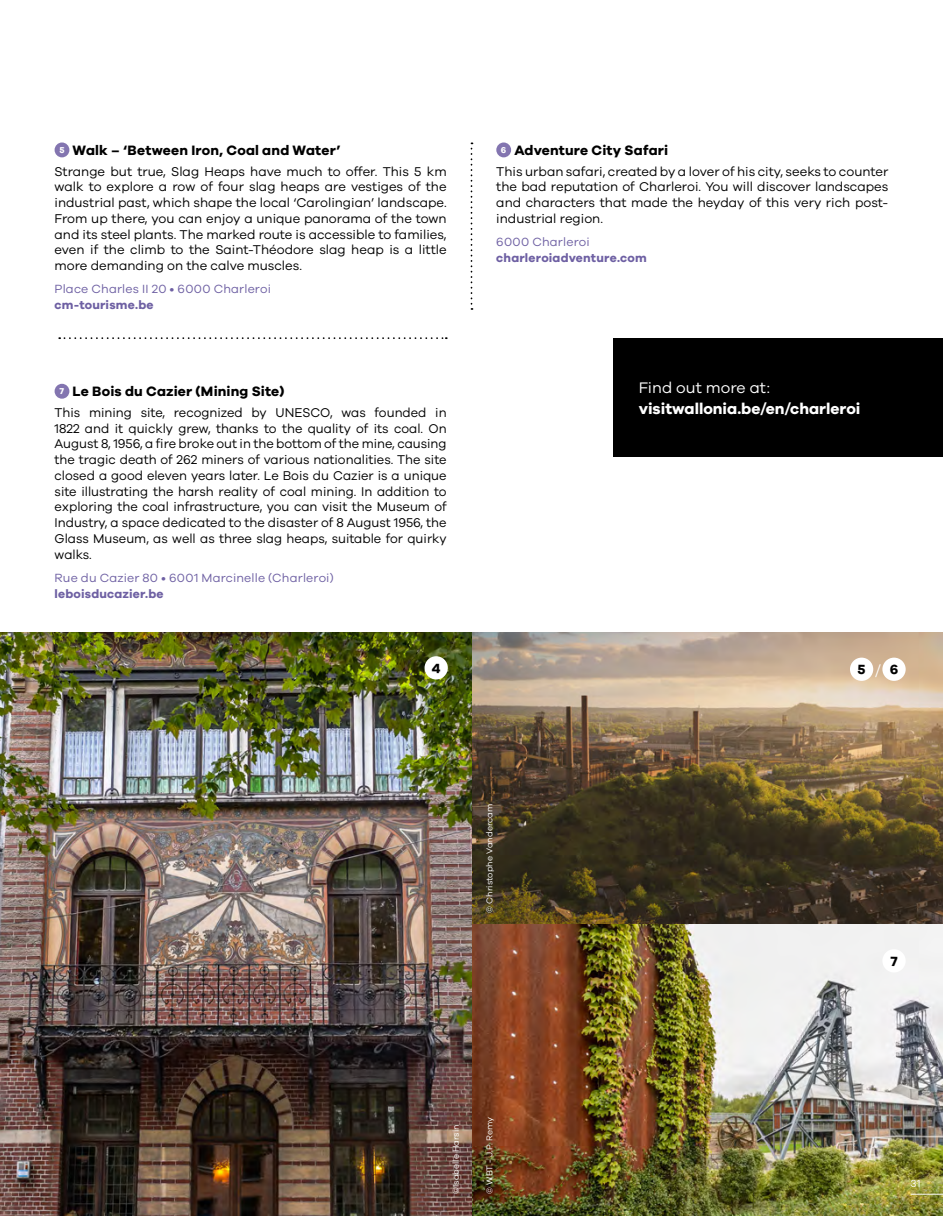
<style>
.page{position:relative;width:943px;height:1216px;background:#fff}
.page>*{position:absolute;margin:0;border:0;box-sizing:border-box;transform-origin:0 0}
.t1{font:700 15.75px "Galano Grotesque";color:#fff}
.t2{font:15.75px "Galano Grotesque";color:#fff}
.t3{font:700 14px "Galano Grotesque";letter-spacing:.01em;color:#000}
.t4{font:13.12px/15.8px "Galano Grotesque";color:#000;text-align:justify}
.t5{font:12.25px "Galano Grotesque";letter-spacing:.015em;color:#6e60a3}
.t6{font:700 12.25px "Galano Grotesque";letter-spacing:.015em;color:#6e60a3}
.t7{font:10.5px "Galano Grotesque";color:#fff}
.t8{font:8.75px "Galano Grotesque";color:#fff}
</style>
<div class="page">
<img style="left:0;top:632px;width:943px;height:583px">
<div style="left:424px;top:656px;width:24px;height:23px;background:#fff;border-radius:50%"></div>
<div style="left:882px;top:657px;width:23px;height:24px;background:#fff;border-radius:50%"></div>
<div style="left:850px;top:657px;width:23px;height:24px;background:#fff;border-radius:50%"></div>
<div style="left:882px;top:949px;width:23px;height:23px;background:#fff;border-radius:50%"></div>
<div style="left:55px;top:384px;width:14px;height:14px;background:#8375b0;border-radius:50%"></div>
<svg style="left:470px;top:142px;width:2px;height:168px"></svg>
<div style="left:55px;top:142px;width:14px;height:15px;background:#8375b0;border-radius:50%"></div>
<div style="left:496px;top:142px;width:15px;height:15px;background:#8375b0;border-radius:50%"></div>
<svg style="left:59px;top:337px;width:388px;height:2px"></svg>
<div style="left:614px;top:338px;width:329px;height:119px;background:#000"></div>
<hr style="left:910px;top:1193px;width:33px;height:1px;background:#fff">
<p class="t3" style="left:73px;top:141px;width:269px">Walk – ‘Between Iron, Coal and Water’</p>
<p class="t4" style="left:55px;top:163px;width:393px">Strange but true, Slag Heaps have much to offer. This 5 km walk to explore a row of four slag heaps are vestiges of the industrial past, which shape the local ‘Carolingian’ landscape.<br>From up there, you can enjoy a unique panorama of the town and its steel plants. The marked route is accessible to families, even if the climb to the Saint-Théodore slag heap is a little more demanding on the calve muscles.</p>
<p class="t5" style="left:55px;top:282px;width:218px">Place Charles II 20 • 6000 Charleroi</p>
<p class="t6" style="left:55px;top:297px;width:100px">cm-tourisme.be</p>
<p class="t3" style="left:73px;top:383px;width:213px">Le Bois du Cazier (Mining Site)</p>
<p class="t4" style="left:55px;top:404px;width:393px">This mining site, recognized by UNESCO, was founded in 1822 and it quickly grew, thanks to the quality of its coal. On August 8, 1956, a fire broke out in the bottom of the mine, causing the tragic death of 262 miners of various nationalities. The site closed a good eleven years later. Le Bois du Cazier is a unique site illustrating the harsh reality of coal mining. In addition to exploring the coal infrastructure, you can visit the Museum of Industry, a space dedicated to the disaster of 8 August 1956, the Glass Museum, as well as three slag heaps, suitable for quirky walks.</p>
<p class="t5" style="left:55px;top:570px;width:281px">Rue du Cazier 80 • 6001 Marcinelle (Charleroi)</p>
<p class="t6" style="left:55px;top:586px;width:110px">leboisducazier.be</p>
<p class="t3" style="left:514px;top:141px;width:155px">Adventure City Safari</p>
<p class="t4" style="left:496px;top:163px;width:393px">This urban safari, created by a lover of his city, seeks to counter the bad reputation of Charleroi. You will discover landscapes and characters that made the heyday of this very rich post&shy;industrial region.</p>
<p class="t5" style="left:496px;top:235px;width:95px">6000 Charleroi</p>
<p class="t6" style="left:496px;top:250px;width:152px">charleroiadventure.com</p>
<p class="t2" style="left:638px;top:378px;width:133px">Find out more at:</p>
<p class="t1" style="left:638px;top:399px;width:223px">visitwallonia.be/en/charleroi</p>
<p class="t2" style="left:875px;top:660px;width:7px">/</p>
<p class="t8" style="left:484px;top:912px;width:110px;rotate:-90deg">© Christophe Vandercam</p>
<p class="t8" style="left:451px;top:1193px;width:71px;rotate:-90deg">©Isabelle Harsin</p>
<p class="t8" style="left:484px;top:1193px;width:78px;rotate:-90deg">© WBT - J.P. Remy</p>
<p class="t7" style="left:910px;top:1177px;width:11px">31</p>
</div>
